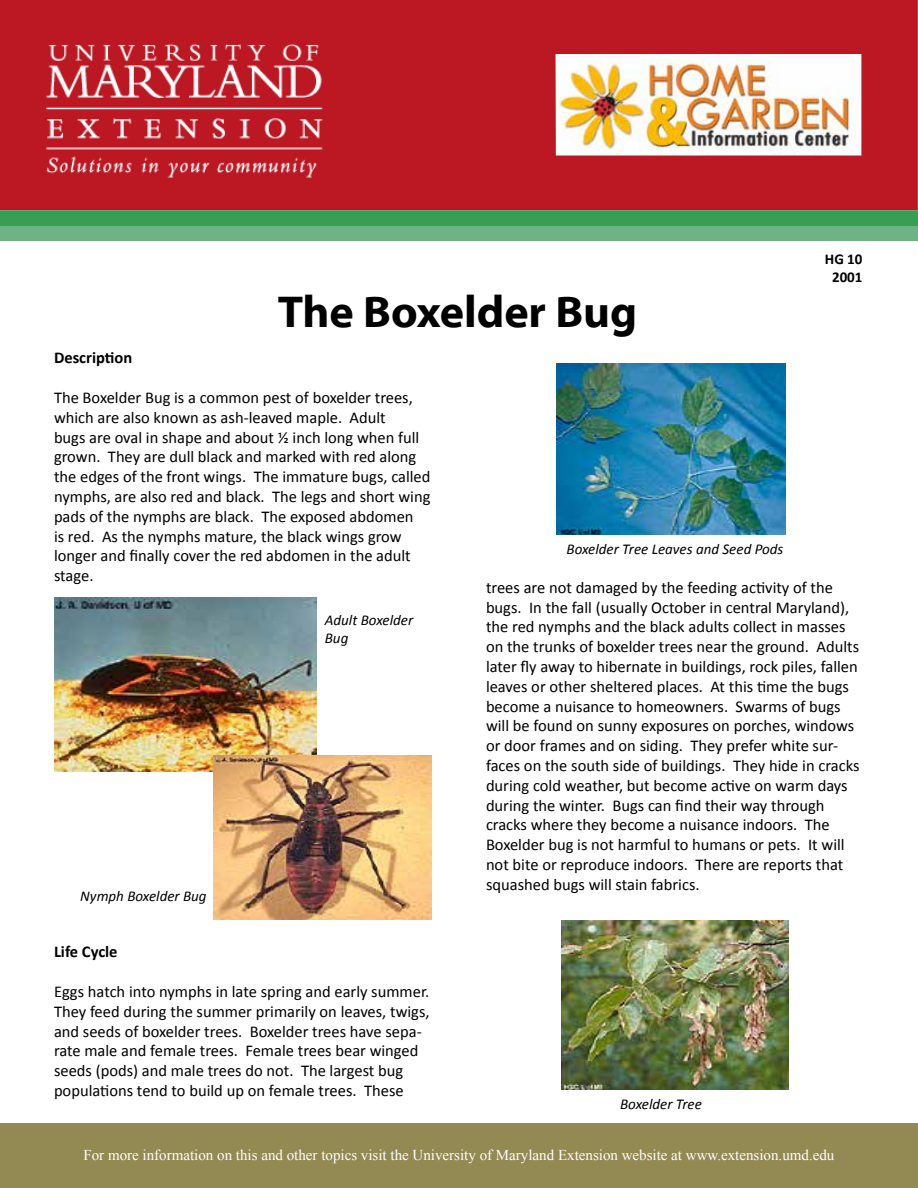
<style>
.page{position:relative;width:918px;height:1188px;background:#fff}
.page>*{position:absolute;margin:0;border:0;box-sizing:border-box;transform-origin:0 0}
.t1{font:700 45px "Myriad Web Pro";color:#000}
.t2{font:16.5px/19.8px "Calibri";color:#000}
.t3{font:700 16.5px "Calibri";color:#000}
.t4{font:15px "Times New Roman";color:#fff}
.t5{font:italic 15px/18px "Calibri";color:#000}
.t6{font:700 15px/18px "Calibri";color:#000;text-align:center}
</style>
<div class="page">
<img style="left:557px;top:363px;width:228px;height:171px">
<img style="left:54px;top:597px;width:262px;height:175px">
<img style="left:214px;top:756px;width:218px;height:164px">
<img style="left:562px;top:920px;width:226px;height:170px">
<div style="left:0;top:1124px;width:918px;height:64px;background:#938953"></div>
<img style="left:1px;top:0;width:917px;height:242px">
<div style="left:0;top:225px;width:918px;height:15px;background:#6eb286"></div>
<div style="left:0;top:211px;width:918px;height:14px;background:#389e56"></div>
<img style="left:556px;top:54px;width:305px;height:102px">
<h1 class="t1" style="left:278px;top:287px;width:361px">The Boxelder Bug</h1>
<p class="t6" style="left:825px;top:250px;width:39px">HG 10<br>2001</p>
<p class="t3" style="left:54px;top:347px;width:80px">Description</p>
<p class="t2" style="left:54px;top:388px;width:378px">The Boxelder Bug is a common pest of boxelder trees, which are also known as ash-leaved maple. Adult<br>bugs are oval in shape and about ½ inch long when full grown. They are dull black and marked with red along the edges of the front wings. The immature bugs, called nymphs, are also red and black. The legs and short wing pads of the nymphs are black. The exposed abdomen<br>is red. As the nymphs mature, the black wings grow longer and finally cover the red abdomen in the adult stage.</p>
<p class="t5" style="left:80px;top:887px;width:128px">Nymph Boxelder Bug</p>
<p class="t5" style="left:325px;top:611px;width:90px">Adult Boxelder<br>Bug</p>
<p class="t3" style="left:54px;top:941px;width:65px">Life Cycle</p>
<p class="t2" style="left:54px;top:982px;width:377px">Eggs hatch into nymphs in late spring and early summer.<br>They feed during the summer primarily on leaves, twigs, and seeds of boxelder trees. Boxelder trees have sepa&shy;rate male and female trees. Female trees bear winged seeds (pods) and male trees do not. The largest bug populations tend to build up on female trees. These</p>
<p class="t5" style="left:567px;top:539px;width:218px">Boxelder Tree Leaves and Seed Pods</p>
<p class="t2" style="left:486px;top:578px;width:375px">trees are not damaged by the feeding activity of the bugs. In the fall (usually October in central Maryland), the red nymphs and the black adults collect in masses on the trunks of boxelder trees near the ground. Adults later fly away to hibernate in buildings, rock piles, fallen leaves or other sheltered places. At this time the bugs become a nuisance to homeowners. Swarms of bugs will be found on sunny exposures on porches, windows or door frames and on siding. They prefer white sur&shy;faces on the south side of buildings. They hide in cracks during cold weather, but become active on warm days during the winter. Bugs can find their way through cracks where they become a nuisance indoors. The Boxelder bug is not harmful to humans or pets. It will not bite or reproduce indoors. There are reports that squashed bugs will stain fabrics.</p>
<p class="t5" style="left:620px;top:1094px;width:83px">Boxelder Tree</p>
<p class="t4" style="left:83px;top:1144px;width:752px">For more information on this and other topics visit the University of Maryland Extension website at www.extension.umd.edu</p>
</div>
